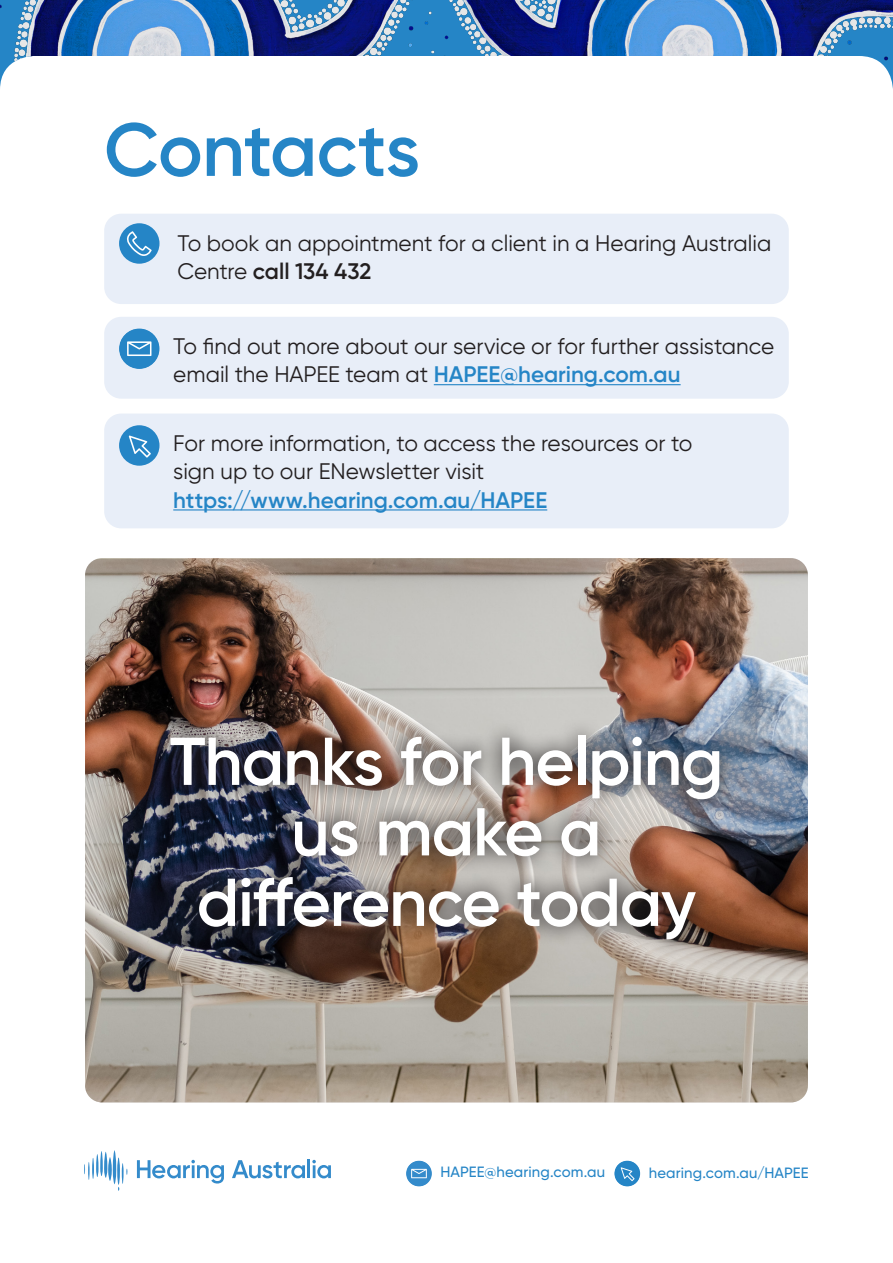
<style>
.page{position:relative;width:893px;height:1263px;background:#fff}
.page>*{position:absolute;margin:0;border:0;box-sizing:border-box;transform-origin:0 0}
.H-2{font:600 75px "Gilroy";letter-spacing:-.01em;color:#2585c6}
.t1{font:600 67.5px/70.5px "Gilroy";letter-spacing:-.02em;color:#fff;text-align:center}
.H-3{font:22.5px/28.5px "Gilroy";color:#231f20}
.t2{font:500 14.85px "Gilroy";letter-spacing:.01em;color:#2585c6}
.s1{font-weight:600}
.s2{font-weight:600;color:#2585c6}
</style>
<div class="page">
<img style="left:0;top:0;width:893px;height:89px">
<div style="left:614px;top:1161px;width:26px;height:25px;background:#2585c6;border-radius:50%"></div>
<svg style="left:621px;top:1167px;width:14px;height:14px"></svg>
<div style="left:406px;top:1161px;width:26px;height:25px;background:#348bcb;border-radius:50%"></div>
<svg style="left:411px;top:1169px;width:16px;height:9px"></svg>
<svg style="left:108px;top:1157px;width:4px;height:24px"></svg>
<svg style="left:84px;top:1151px;width:23px;height:29px"></svg>
<svg style="left:113px;top:1150px;width:14px;height:41px"></svg>
<svg style="left:232px;top:1160px;width:73px;height:18px"></svg>
<hr style="left:307px;top:1159px;width:3px;height:19px;background:#348bcb">
<svg style="left:312px;top:1160px;width:19px;height:18px"></svg>
<svg style="left:137px;top:1160px;width:87px;height:23px"></svg>
<div style="left:104px;top:317px;width:685px;height:82px;background:#e8eef8;border-radius:17px"></div>
<img style="left:85px;top:558px;width:723px;height:544px">
<img style="left:153px;top:718px;width:585px;height:239px">
<hr style="left:434px;top:384px;width:247px;height:1px;background:#2585c6">
<div style="left:119px;top:328px;width:40px;height:41px;background:#2585c6;border-radius:50%"></div>
<svg style="left:127px;top:341px;width:24px;height:15px"></svg>
<div style="left:104px;top:214px;width:685px;height:90px;background:#e8eef8;border-radius:17px"></div>
<svg style="left:119px;top:223px;width:41px;height:41px"></svg>
<div style="left:104px;top:414px;width:685px;height:114px;background:#e8eef8;border-radius:17px"></div>
<hr style="left:173px;top:509px;width:374px;height:1px;background:#2585c6">
<svg style="left:119px;top:425px;width:40px;height:41px"></svg>
<p class="H-2" style="left:104px;top:103px;width:317px">Contacts</p>
<p class="H-3" style="left:177px;top:230px;width:595px;line-height:27.6px">To book an appointment for a client in a Hearing Australia<br>Centre <span class="s1">call 134 432</span></p>
<p class="H-3" style="left:173px;top:332px;width:602px">To find out more about our service or for further assistance email the HAPEE team at <span class="s2">HAPEE@hearing.com.au</span></p>
<p class="H-3" style="left:173px;top:428px;width:521px">For more information, to access the resources or to sign up to our ENewsletter visit <span class="s2">https://www.hearing.com.au/HAPEE</span></p>
<p class="t1" style="left:169px;top:725px;width:556px">Thanks for helping us make a difference today</p>
<p class="t2" style="left:440px;top:1163px;width:166px">HAPEE@hearing.com.au</p>
<p class="t2" style="left:649px;top:1163px;width:161px">hearing.com.au/HAPEE</p>
</div>
